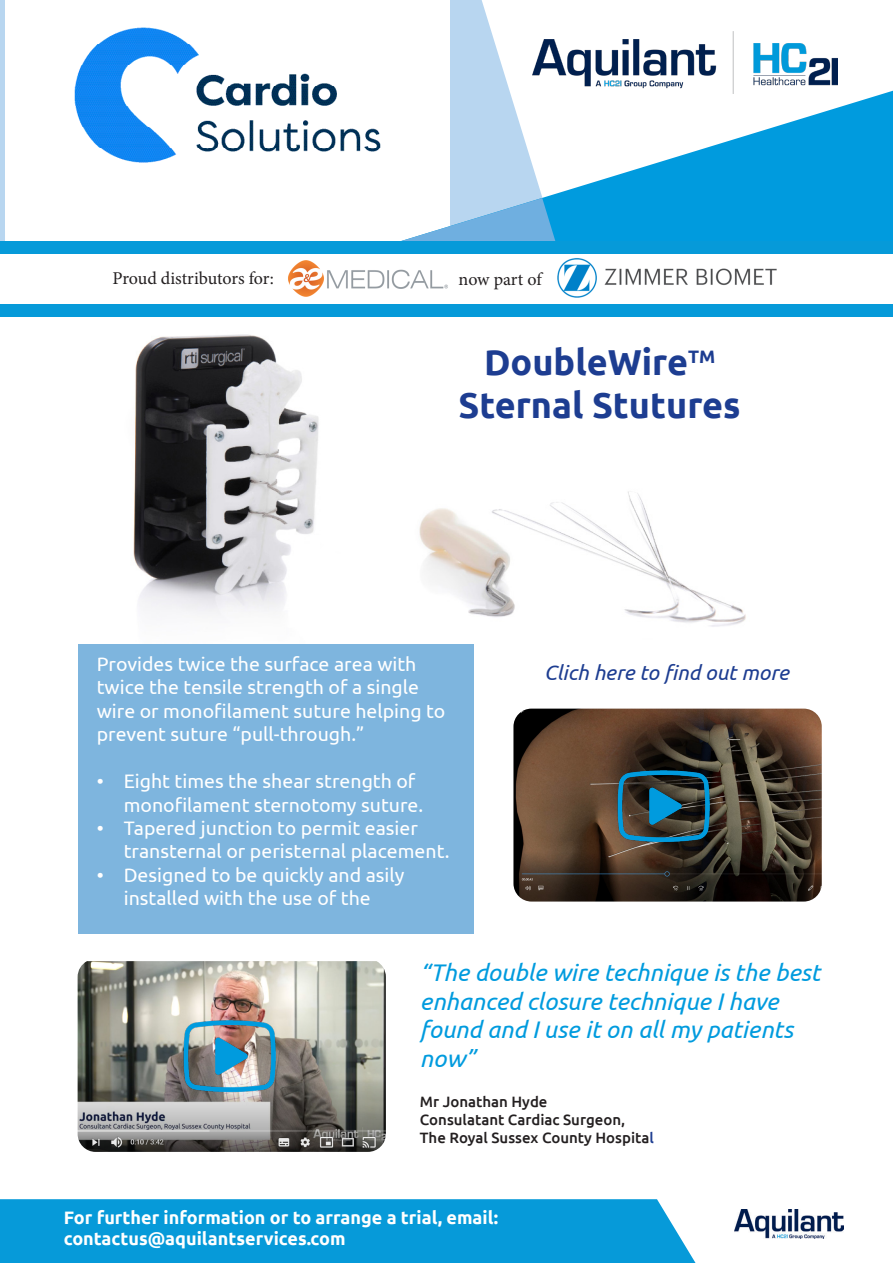
<style>
.page{position:relative;width:893px;height:1263px;background:#fff}
.page>*{position:absolute;margin:0;border:0;box-sizing:border-box;transform-origin:0 0}
.t1{font:700 36px "Ubuntu";color:#1d3d91}
.t2{font:italic 24px/28.8px "Ubuntu";color:#009bde}
.t3{font:italic 21px "Ubuntu";color:#1d3d91}
.t4{font:19.5px/23.4px "Ubuntu";color:#fff}
.t5{font:700 18px "Ubuntu";color:#fff}
.t6{font:18px "Minion Pro";letter-spacing:-.005em;color:#231f20}
.t7{font:500 15px "Ubuntu";color:#231f20}
.s1{color:#1d3d91}
</style>
<div class="page">
<img style="left:133px;top:334px;width:186px;height:281px">
<div style="left:79px;top:644px;width:395px;height:289px;background:#7eb5de"></div>
<img style="left:734px;top:1210px;width:109px;height:28px">
<svg style="left:0;top:0;width:533px;height:241px;fill:#b8d6f0"></svg>
<img style="left:5px;top:0;width:445px;height:241px">
<svg style="left:293px;top:91px;width:600px;height:150px"></svg>
<svg style="left:293px;top:198px;width:272px;height:43px"></svg>
<div style="left:0;top:1199px;width:695px;height:64px;background:#069ad9"></div>
<img style="left:533px;top:32px;width:304px;height:62px">
<div style="left:0;top:241px;width:893px;height:76px;background:#069ad9"></div>
<img style="left:78px;top:961px;width:308px;height:191px">
<img style="left:513px;top:709px;width:309px;height:192px">
<img style="left:156px;top:980px;width:151px;height:151px">
<img style="left:590px;top:730px;width:152px;height:150px">
<img style="left:419px;top:491px;width:327px;height:136px">
<div style="left:0;top:255px;width:893px;height:49px;background:#fff"></div>
<img style="left:288px;top:254px;width:160px;height:50px">
<img style="left:553px;top:257px;width:226px;height:44px">
<p class="t6" style="left:112px;top:266px;width:163px">Proud distributors for:</p>
<p class="t6" style="left:459px;top:267px;width:85px">now part of</p>
<p class="t1" style="left:484px;top:340px;width:233px">DoubleWire<sup>TM</sup></p>
<p class="t1" style="left:458px;top:383px;width:284px">Sternal Stutures</p>
<p class="t4" style="left:97px;top:652px;width:350px">Provides twice the surface area with twice the tensile strength of a single wire or monofilament suture helping to prevent suture “pull-through.”</p>
<p class="t4" style="left:124px;top:769px;width:301px;text-indent:-27px">• Eight times the shear strength of monofilament sternotomy suture.</p>
<p class="t4" style="left:124px;top:816px;width:327px;text-indent:-27px">• Tapered junction to permit easier transternal or peristernal placement.</p>
<p class="t4" style="left:97px;top:862px;width:309px;text-align:center">• Designed to be quickly and asily installed with the use of the</p>
<p class="t3" style="left:544px;top:660px;width:246px">Clich here to find out more</p>
<p class="t2" style="left:420px;top:957px;width:402px">“The double wire technique is the best enhanced closure technique I have found and I use it on all my patients now”</p>
<p class="t7" style="left:420px;top:1092px;width:129px">Mr Jonathan Hyde</p>
<p class="t7" style="left:420px;top:1110px;width:207px">Consulatant Cardiac Surgeon,</p>
<p class="t7" style="left:420px;top:1128px;width:235px">The Royal Sussex County Hospita<span class="s1">l</span></p>
<p class="t5" style="left:64px;top:1206px;width:436px">For further information or to arrange a trial, email:</p>
<p class="t5" style="left:64px;top:1228px;width:283px">contactus@aquilantservices.com</p>
</div>
